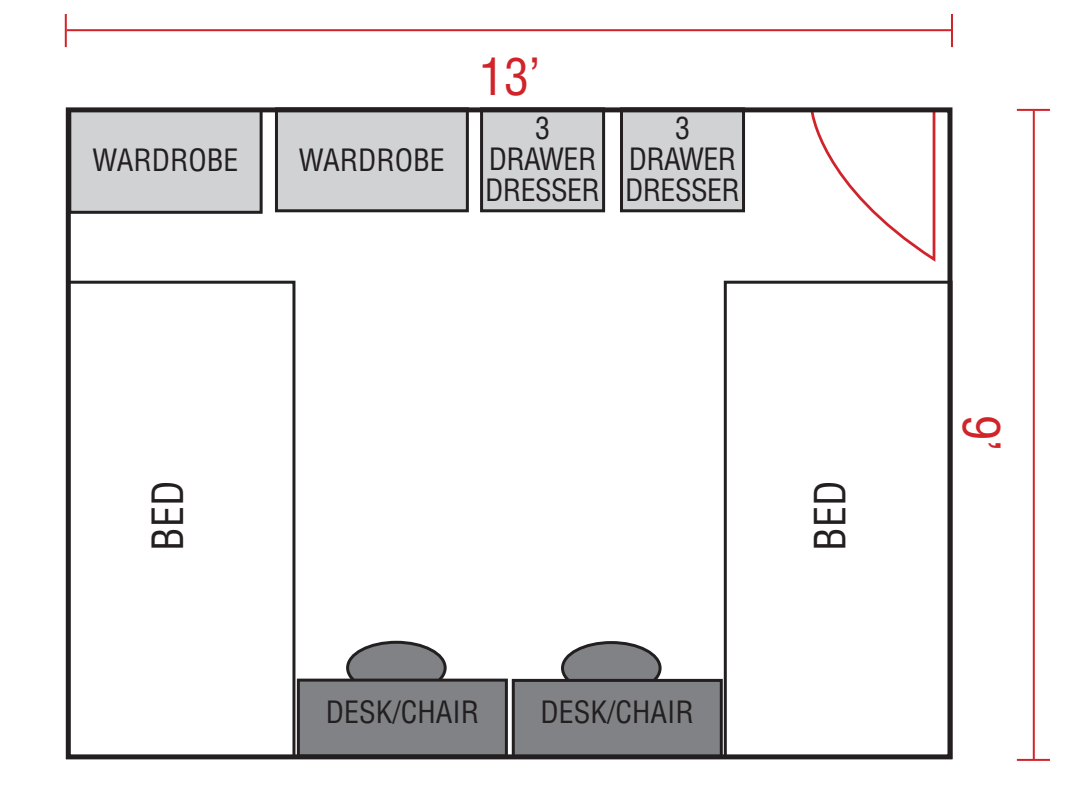
<style>
.page{position:relative;width:1080px;height:792px;background:#fff}
.page>*{position:absolute;margin:0;border:0;box-sizing:border-box;transform-origin:0 0}
.t1{font:condensed 50px "Helvetica LT Std";color:#d1232a}
.t2{font:condensed 42px "Helvetica LT Std";color:#231f20}
.t3{font:condensed 30px "Helvetica LT Std";color:#231f20}
.t4{font:condensed 30px/31px "Helvetica LT Std";letter-spacing:-.02em;color:#231f20;text-align:center}
</style>
<div class="page">
<div style="left:482px;top:109px;width:122px;height:102px;background:#d1d2d4"></div>
<div style="left:480px;top:107px;width:125px;height:105px;border:3px solid #231f20"></div>
<div style="left:724px;top:281px;width:228px;height:478px;border:3px solid #231f20"></div>
<div style="left:67px;top:281px;width:228px;height:478px;border:3px solid #231f20"></div>
<hr style="left:67px;top:29px;width:884px;height:2px;background:#d1232a">
<hr style="left:65px;top:14px;width:2px;height:33px;background:#d1232a">
<hr style="left:951px;top:14px;width:2px;height:33px;background:#d1232a">
<hr style="left:1033px;top:111px;width:2px;height:649px;background:#d1232a">
<hr style="left:1017px;top:109px;width:33px;height:2px;background:#d1232a">
<hr style="left:1017px;top:759px;width:33px;height:2px;background:#d1232a">
<div style="left:348px;top:642px;width:97px;height:51px;background:#808285;border-radius:50%"></div>
<div style="left:346px;top:641px;width:101px;height:54px;border:3px solid #231f20;border-radius:50%"></div>
<div style="left:563px;top:643px;width:97px;height:51px;background:#808285;border-radius:50%"></div>
<div style="left:561px;top:641px;width:101px;height:54px;border:3px solid #231f20;border-radius:50%"></div>
<div style="left:70px;top:110px;width:191px;height:102px;background:#d1d2d4"></div>
<div style="left:68px;top:109px;width:195px;height:105px;border:3px solid #231f20"></div>
<div style="left:276px;top:109px;width:191px;height:102px;background:#d1d2d4"></div>
<div style="left:275px;top:107px;width:194px;height:105px;border:3px solid #231f20"></div>
<svg style="left:811px;top:113px;width:125px;height:149px"></svg>
<div style="left:298px;top:680px;width:208px;height:76px;background:#808285"></div>
<div style="left:297px;top:679px;width:211px;height:79px;border:3px solid #231f20"></div>
<div style="left:513px;top:680px;width:208px;height:76px;background:#808285"></div>
<div style="left:512px;top:679px;width:211px;height:79px;border:3px solid #231f20"></div>
<div style="left:622px;top:109px;width:122px;height:102px;background:#d1d2d4"></div>
<div style="left:620px;top:107px;width:125px;height:105px;border:3px solid #231f20"></div>
<div style="left:66px;top:107px;width:886px;height:652px;border:5px solid #231f20"></div>
<p class="t3" style="left:92px;top:141px;width:148px">WARDROBE</p>
<p class="t3" style="left:299px;top:141px;width:148px">WARDROBE</p>
<p class="t1" style="left:479px;top:45px;width:63px">13’</p>
<p class="t4" style="left:485px;top:113px;width:116px">3<br>DRAWER<br>DRESSER</p>
<p class="t4" style="left:625px;top:113px;width:116px">3<br>DRAWER<br>DRESSER</p>
<p class="t2" style="left:142px;top:551px;width:72px;rotate:-90deg">BED</p>
<p class="t2" style="left:804px;top:551px;width:72px;rotate:-90deg">BED</p>
<p class="t3" style="left:326px;top:693px;width:155px">DESK/CHAIR</p>
<p class="t3" style="left:541px;top:693px;width:155px">DESK/CHAIR</p>
<p class="t1" style="left:1013px;top:415px;width:38px;rotate:90deg">9’</p>
</div>
